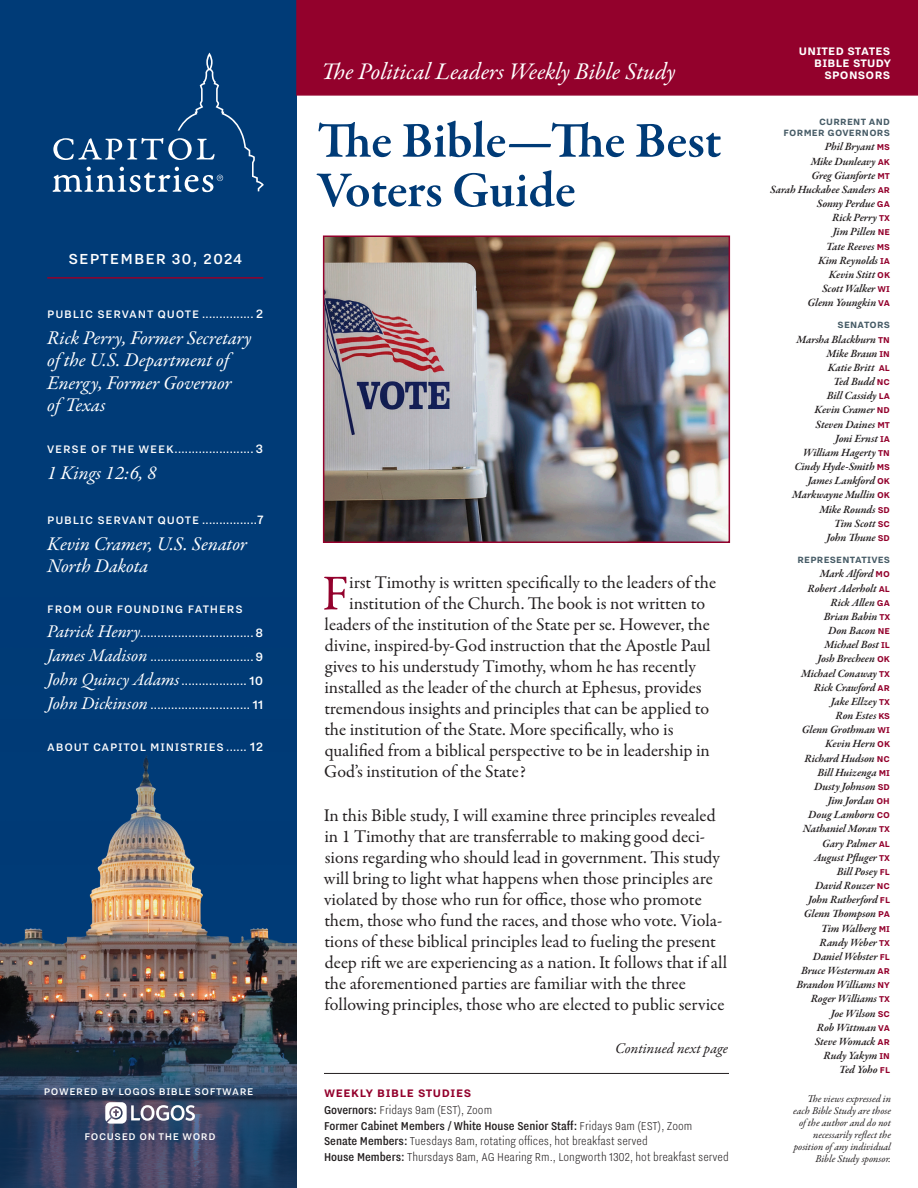
<style>
.page{position:relative;width:918px;height:1188px;background:#fff}
.page>*{position:absolute;margin:0;border:0;box-sizing:border-box;transform-origin:0 0}
.Headline{font:600 51px/49.5px "Garamond Premr Pro";letter-spacing:-.005em;color:#003b77}
.Preamble_Dropcap{font:50.4px "Garamond Premr Pro";color:#93012c}
.t1{font:italic 24px "Garamond Premr Pro";letter-spacing:-.005em;color:#fff}
.Entry{font:italic 19.5px/22.5px "Garamond Premr Pro";color:#fff}
.Subhead{font:italic 19.5px "Garamond Premr Pro";color:#fff}
.Preamble_Body{font:18px/21px "Garamond Premr Pro";color:#231f20}
.Preamble_Dropcap-2{font:18px "Garamond Premr Pro";letter-spacing:-.005em;color:#231f20}
.Subhead-2{font:500 18px "Nitti Grotesk";letter-spacing:.06em;color:#fff}
.t2{font:italic 15px "Garamond Premr Pro";letter-spacing:-.005em;color:#231f20}
.t3{font:300 14.1px/15.8px "Nitti Grotesk Cond";color:#231f20}
.Entry_Founding_Father{font:500 13.5px "Nitti Grotesk Cond";color:#fff}
.Subhead-3{font:500 13.5px "Nitti Grotesk";letter-spacing:.06em;color:#fff}
.Subhead-4{font:500 13.5px "Nitti Grotesk Cond";color:#fff}
.t4{font:700 13.5px/12px "Nitti Grotesk";letter-spacing:.025em;color:#fff;text-align:right}
.t5{font:700 13.5px "Nitti Grotesk";letter-spacing:.05em;color:#93012c}
.t6{font:500 12px "Nitti Grotesk";letter-spacing:.05em;color:#fff}
.t7{font:italic 600 11.25px/14.1px "Garamond Premr Pro";letter-spacing:-.01em;color:#231f20;text-align:right}
.t8{font:700 11.25px/11.7px "Nitti Grotesk";letter-spacing:.025em;color:#475c67;text-align:right}
.t9{font:italic 10.5px/12px "Garamond Premr Pro";color:#231f20;text-align:right}
.s1{font-family:"Nitti Grotesk Cond"}
.s2{font-size:15px}
.s3{font-family:"Nitti Grotesk"}
.s4{font-family:"Nitti Grotesk";font-size:15px}
.s5{font-family:"Garamond Premr Pro";font-weight:400;font-style:italic;font-size:18px}
.s6{font-weight:500}
.s7{font-family:"Nitti Grotesk";font-weight:700;font-style:normal;font-size:10.5px;color:#93012c}
</style>
<div class="page">
<div style="left:0;top:0;width:297px;height:1188px;background:#003b77"></div>
<img style="left:0;top:190px;width:297px;height:998px">
<div style="left:296px;top:0;width:622px;height:96px;background:#93012c;border:2px solid #93012c"></div>
<svg style="left:53px;top:53px;width:211px;height:139px"></svg>
<svg style="left:105px;top:1102px;width:90px;height:22px"></svg>
<hr style="left:324px;top:1073px;width:405px;height:1px;background:#231f20">
<hr style="left:47px;top:277px;width:216px;height:2px;background:#93012c">
<img style="left:326px;top:239px;width:401px;height:301px">
<div style="left:323px;top:236px;width:407px;height:307px;border:2px solid #93012c"></div>
<p class="Subhead-2" style="left:68px;top:249px;width:175px">SEPTEMBER 30, 2024</p>
<p class="Subhead-3" style="left:47px;top:307px;width:218px">PUBLIC SERVANT QUOTE <span class="s1">...............</span> <span class="s2">2</span></p>
<p class="Entry" style="left:47px;top:327px;width:206px">Rick Perry, Former Secretary of the U.S. Department of<br>Energy, Former Governor<br>of Texas</p>
<p class="Subhead-4" style="left:47px;top:442px;width:218px"><span class="s3">VERSE OF THE WEEK</span>....................... <span class="s4">3</span></p>
<p class="Subhead" style="left:47px;top:460px;width:111px">1 Kings 12:6, 8</p>
<p class="Subhead-3" style="left:47px;top:513px;width:218px">PUBLIC SERVANT QUOTE <span class="s1">................</span><span class="s2">7</span></p>
<p class="Entry" style="left:47px;top:533px;width:201px">Kevin Cramer, U.S. Senator<br>North Dakota</p>
<p class="Subhead-3" style="left:47px;top:601px;width:197px">FROM OUR FOUNDING FATHERS</p>
<p class="Entry_Founding_Father" style="left:47px;top:626px;width:218px"><span class="s5">Patrick Henry</span>................................. <span class="s4">8</span></p>
<p class="Entry_Founding_Father" style="left:47px;top:650px;width:218px"><span class="s5">James Madison</span> ..............................<span class="s4">9</span></p>
<p class="Entry_Founding_Father" style="left:47px;top:674px;width:218px"><span class="s5">John Quincy Adams</span>................... <span class="s4">10</span></p>
<p class="Entry_Founding_Father" style="left:47px;top:698px;width:218px"><span class="s5">John Dickinson</span> ............................. <span class="s4">11</span></p>
<p class="Subhead-3" style="left:47px;top:740px;width:218px">ABOUT CAPITOL MINISTRIES <span class="s1">......</span> <span class="s2">12</span></p>
<p class="t6" style="left:44px;top:1085px;width:211px">POWERED BY LOGOS BIBLE SOFTWARE</p>
<p class="t6" style="left:85px;top:1130px;width:133px">FOCUSED ON THE WORD</p>
<h3 class="t1" style="left:321px;top:56px;width:356px">The Political Leaders Weekly Bible Study</h3>
<p class="Headline" style="left:317px;top:117px;width:406px">The Bible—The Best<br>Voters Guide</p>
<p class="Preamble_Dropcap" style="left:322px;top:563px;width:28px">F</p>
<p class="Preamble_Dropcap-2" style="left:349px;top:572px;width:368px">irst Timothy is written specifically to the leaders of the</p>
<p class="Preamble_Dropcap-2" style="left:349px;top:593px;width:358px">institution of the Church. The book is not written to</p>
<p class="Preamble_Dropcap-2" style="left:325px;top:614px;width:387px">leaders of the institution of the State per se. However, the</p>
<p class="Preamble_Dropcap-2" style="left:325px;top:635px;width:387px">divine, inspired-by-God instruction that the Apostle Paul</p>
<p class="Preamble_Dropcap-2" style="left:325px;top:656px;width:373px">gives to his understudy Timothy, whom he has recently</p>
<p class="Preamble_Dropcap-2" style="left:324px;top:677px;width:379px">installed as the leader of the church at Ephesus, provides</p>
<p class="Preamble_Dropcap-2" style="left:324px;top:698px;width:386px">tremendous insights and principles that can be applied to</p>
<p class="Preamble_Dropcap-2" style="left:324px;top:719px;width:351px">the institution of the State. More specifically, who is</p>
<p class="Preamble_Dropcap-2" style="left:325px;top:740px;width:387px">qualified from a biblical perspective to be in leadership in</p>
<p class="Preamble_Dropcap-2" style="left:324px;top:761px;width:203px">God’s institution of the State?</p>
<p class="Preamble_Body" style="left:324px;top:805px;width:405px">In this Bible study, I will examine three principles revealed in 1 Timothy that are transferrable to making good deci&shy;sions regarding who should lead in government. This study will bring to light what happens when those principles are violated by those who run for office, those who promote them, those who fund the races, and those who vote. Viola&shy;tions of these biblical principles lead to fueling the present deep rift we are experiencing as a nation. It follows that if all the aforementioned parties are familiar with the three following principles, those who are elected to public service</p>
<h3 class="t2" style="left:615px;top:1039px;width:114px">Continued next page</h3>
<p class="t5" style="left:324px;top:1085px;width:149px">WEEKLY BIBLE STUDIES</p>
<p class="t3" style="left:324px;top:1102px;width:406px"><span class="s6">Governors:</span> Fridays 9am (EST), Zoom<br><span class="s6">Former Cabinet Members / White House Senior Staff:</span> Fridays 9am (EST), Zoom <span class="s6">Senate Members:</span> Tuesdays 8am, rotating offices, hot breakfast served<br><span class="s6">House Members:</span> Thursdays 8am, AG Hearing Rm., Longworth 1302, hot breakfast served</p>
<p class="t4" style="left:799px;top:45px;width:94px">UNITED STATES<br>BIBLE STUDY<br>SPONSORS</p>
<p class="t8" style="left:784px;top:115px;width:108px">CURRENT AND<br>FORMER GOVERNORS</p>
<p class="t7" style="left:770px;top:140px;width:121px">Phil Bryant <span class="s7">MS<br></span>Mike Dunleavy <span class="s7">AK<br></span>Greg Gianforte <span class="s7">MT<br></span>Sarah Huckabee Sanders <span class="s7">AR<br></span>Sonny Perdue <span class="s7">GA<br></span>Rick Perry <span class="s7">TX<br></span>Jim Pillen <span class="s7">NE<br></span>Tate Reeves <span class="s7">MS<br></span>Kim Reynolds <span class="s7">IA<br></span>Kevin Stitt <span class="s7">OK<br></span>Scott Walker <span class="s7">WI<br></span>Glenn Youngkin <span class="s7">VA</span></p>
<p class="t8" style="left:838px;top:319px;width:54px">SENATORS</p>
<p class="t7" style="left:792px;top:333px;width:99px">Marsha Blackburn <span class="s7">TN<br></span>Mike Braun <span class="s7">IN<br></span>Katie Britt <span class="s7">AL<br></span>Ted Budd <span class="s7">NC<br></span>Bill Cassidy <span class="s7">LA<br></span>Kevin Cramer <span class="s7">ND<br></span>Steven Daines <span class="s7">MT<br></span>Joni Ernst <span class="s7">IA<br></span>William Hagerty <span class="s7">TN<br></span>Cindy Hyde-Smith <span class="s7">MS<br></span>James Lankford <span class="s7">OK<br></span>Markwayne Mullin <span class="s7">OK<br></span>Mike Rounds <span class="s7">SD<br></span>Tim Scott <span class="s7">SC<br></span>John Thune <span class="s7">SD</span></p>
<p class="t8" style="left:797px;top:554px;width:94px">REPRESENTATIVES</p>
<p class="t7" style="left:797px;top:567px;width:95px">Mark Alford <span class="s7">MO<br></span>Robert Aderholt <span class="s7">AL<br></span>Rick Allen <span class="s7">GA<br></span>Brian Babin <span class="s7">TX<br></span>Don Bacon <span class="s7">NE<br></span>Michael Bost <span class="s7">IL<br></span>Josh Brecheen <span class="s7">OK<br></span>Michael Conaway <span class="s7">TX<br></span>Rick Crawford <span class="s7">AR<br></span>Jake Ellzey <span class="s7">TX<br></span>Ron Estes <span class="s7">KS<br></span>Glenn Grothman <span class="s7">WI<br></span>Kevin Hern <span class="s7">OK<br></span>Richard Hudson <span class="s7">NC<br></span>Bill Huizenga <span class="s7">MI<br></span>Dusty Johnson <span class="s7">SD<br></span>Jim Jordan <span class="s7">OH<br></span>Doug Lamborn <span class="s7">CO<br></span>Nathaniel Moran <span class="s7">TX<br></span>Gary Palmer <span class="s7">AL<br></span>August Pfluger <span class="s7">TX<br></span>Bill Posey <span class="s7">FL<br></span>David Rouzer <span class="s7">NC<br></span>John Rutherford <span class="s7">FL<br></span>Glenn Thompson <span class="s7">PA<br></span>Tim Walberg <span class="s7">MI<br></span>Randy Weber <span class="s7">TX<br></span>Daniel Webster <span class="s7">FL<br></span>Bruce Westerman <span class="s7">AR<br></span>Brandon Williams <span class="s7">NY<br></span>Roger Williams <span class="s7">TX<br></span>Joe Wilson <span class="s7">SC<br></span>Rob Wittman <span class="s7">VA<br></span>Steve Womack <span class="s7">AR<br></span>Rudy Yakym <span class="s7">IN<br></span>Ted Yoho <span class="s7">FL</span></p>
<p class="t9" style="left:793px;top:1093px;width:99px">The views expressed in each Bible Study are those of the author and do not necessarily reflect the position of any individual<br>Bible Study sponsor.</p>
</div>
